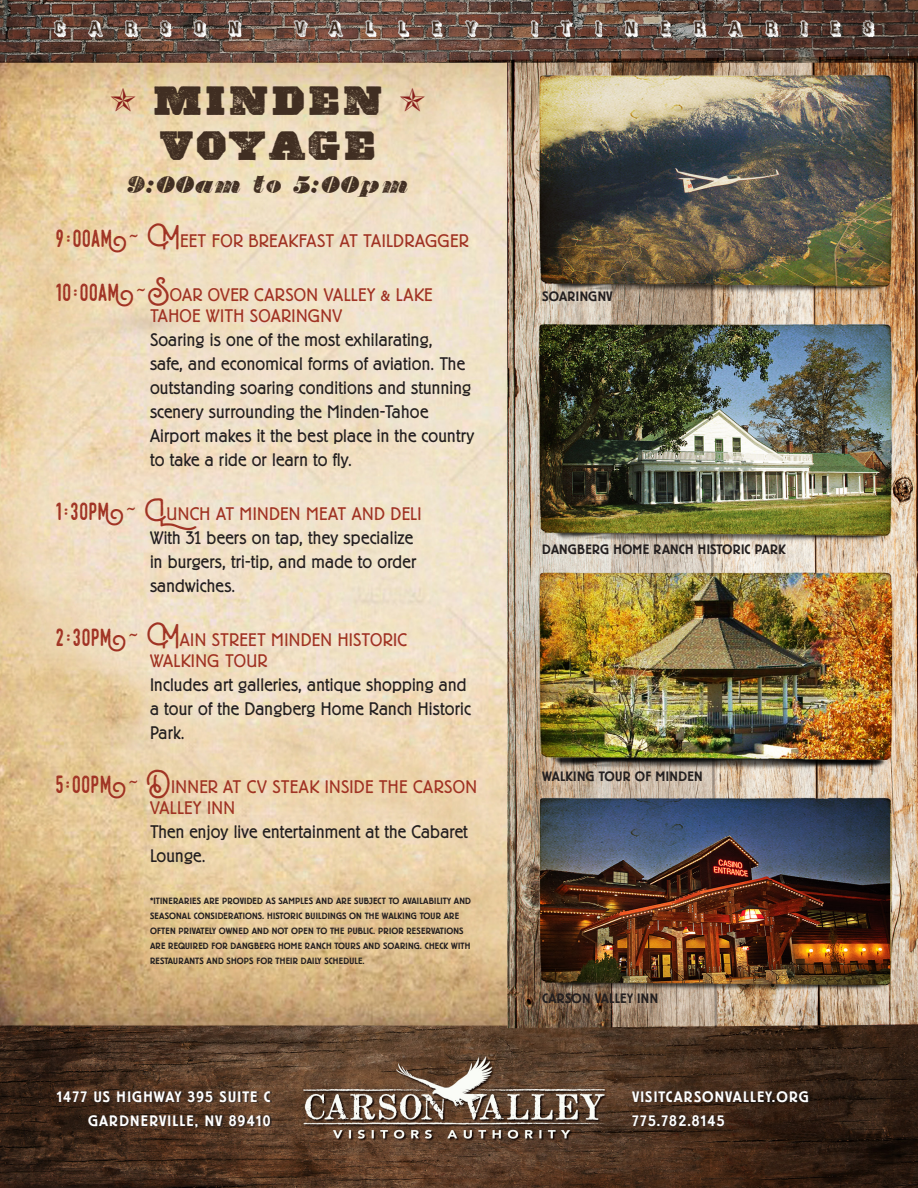
<style>
.page{position:relative;width:918px;height:1188px;background:#fff}
.page>*{position:absolute;margin:0;border:0;box-sizing:border-box;transform-origin:0 0}
.body{font:40.5px/45px "Ashwood Extra Bold WF";letter-spacing:.01em;color:#402e22}
.body-2{font:24px "Bullion Italic WF";color:#402e22}
.body-3{font:300 18px/24px "Berliner Grotesk";letter-spacing:.01em;color:#231f20}
.body-4{font:300 18px/21px "Berliner Grotesk";letter-spacing:.02em;color:#a03223}
.body-5{font:500 15px "Berliner Grotesk";letter-spacing:.07em;color:#fff}
.body-6{font:500 13.5px "Berliner Grotesk";letter-spacing:.01em;color:#231f20}
.body-7{font:500 9px/15px "Berliner Grotesk";letter-spacing:.01em;color:#231f20}
.s1{font-family:"Monthoers Vintage";font-weight:400;font-size:24px}
.s2{font-family:"Monthoers Vintage";font-weight:400;font-size:24px;color:#a03223}
.s3{color:#a03223}
</style>
<div class="page">
<img style="left:0;top:0;width:918px;height:1188px">
<div style="left:633px;top:1091px;width:177px;height:37px;background:#231f20;opacity:.75"></div>
<div style="left:57px;top:1091px;width:215px;height:38px;background:#231f20;opacity:.75"></div>
<svg style="left:111px;top:87px;width:25px;height:24px"></svg>
<svg style="left:400px;top:87px;width:25px;height:24px"></svg>
<p class="body" style="left:152px;top:79px;width:234px">MINDEN<br>VOYAGE</p>
<p class="body-2" style="left:127px;top:175px;width:283px">9:00am to 5:00pm</p>
<p class="body-4" style="left:56px;top:231px;width:414px"><span class="s1">9:00am~ M</span>EET FOR BREAKFAST AT TAILDRAGGER</p>
<p class="body-4" style="left:56px;top:285px;width:379px;text-align:center"><span class="s1">10:00am~S</span>OAR OVER CARSON VALLEY &amp; LAKE<br>TAHOE WITH SOARINGNV</p>
<p class="body-3" style="left:150px;top:328px;width:326px">Soaring is one of the most exhilarating,<br>safe, and economical forms of aviation. The outstanding soaring conditions and stunning scenery surrounding the Minden-Tahoe Airport makes it the best place in the country to take a ride or learn to fly.</p>
<p class="body-3" style="left:150px;top:502px;width:273px;text-indent:-94px"><span class="s2">1:30pm~ L</span><span class="s3">UNCH AT MINDEN MEAT AND DELI<br></span>With 31 beers on tap, they specialize in burgers, tri-tip, and made to order sandwiches.</p>
<p class="body-4" style="left:150px;top:630px;width:258px;text-indent:-94px"><span class="s1">2:30pm~ M</span>AIN STREET MINDEN HISTORIC<br>WALKING TOUR</p>
<p class="body-3" style="left:150px;top:673px;width:322px">Includes art galleries, antique shopping and a tour of the Dangberg Home Ranch Historic<br>Park.</p>
<p class="body-4" style="left:150px;top:777px;width:329px;text-indent:-94px"><span class="s1">5:00pm~ D</span>INNER AT CV STEAK INSIDE THE CARSON<br>VALLEY INN</p>
<p class="body-3" style="left:150px;top:820px;width:319px">Then enjoy live entertainment at the Cabaret<br>Lounge.</p>
<p class="body-7" style="left:150px;top:894px;width:323px">*ITINERARIES ARE PROVIDED AS SAMPLES AND ARE SUBJECT TO AVAILABILITY AND SEASONAL CONSIDERATIONS. HISTORIC BUILDINGS ON THE WALKING TOUR ARE OFTEN PRIVATELY OWNED AND NOT OPEN TO THE PUBLIC. PRIOR RESERVATIONS ARE REQUIRED FOR DANGBERG HOME RANCH TOURS AND SOARING. CHECK WITH RESTAURANTS AND SHOPS FOR THEIR DAILY SCHEDULE.</p>
<p class="body-5" style="left:56px;top:1089px;width:216px">1477 US HIGHWAY 395 SUITE C</p>
<p class="body-5" style="left:88px;top:1113px;width:184px">GARDNERVILLE, NV 89410</p>
<p class="body-6" style="left:542px;top:289px;width:72px">SOARINGNV</p>
<p class="body-6" style="left:542px;top:542px;width:245px">DANGBERG HOME RANCH HISTORIC PARK</p>
<p class="body-6" style="left:542px;top:769px;width:162px">WALKING TOUR OF MINDEN</p>
<p class="body-6" style="left:542px;top:991px;width:118px">CARSON VALLEY INN</p>
<p class="body-5" style="left:632px;top:1089px;width:178px">VISITCARSONVALLEY.ORG</p>
<p class="body-5" style="left:632px;top:1113px;width:94px">775.782.8145</p>
</div>
